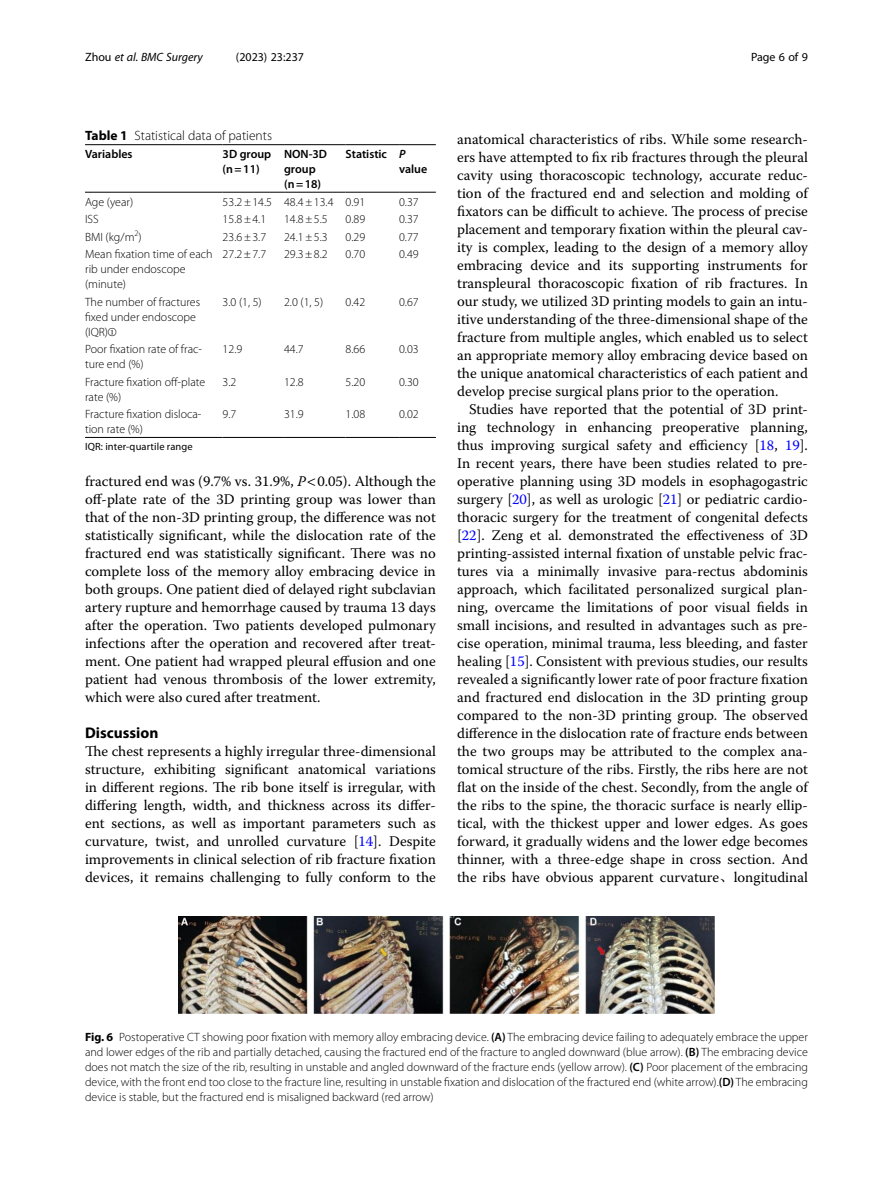
<style>
.page{position:relative;width:893px;height:1191px;background:#fff}
.page>*{position:absolute;margin:0;border:0;box-sizing:border-box;transform-origin:0 0}
.Head_1{font:700 15.45px "Myriad Pro";color:#000}
.Body_Text_Indent{font:14.7px/18px "Warnock Pro";color:#000;text-align:justify}
.Body_Text{font:14.7px/18px "Warnock Pro";color:#000;text-align:justify}
.Table_Caption{font:300 13.5px "Myriad Pro";color:#000}
.Figure_Caption{font:300 12px/15px "Myriad Pro";color:#000;text-align:justify}
.Table_Body{font:300 12px/15px "Myriad Pro";color:#000}
.Table_Body_Tab1_Deci{font:300 12px "Myriad Pro";color:#000}
.Table_Head{font:600 12px/15px "Myriad Pro";color:#000}
.t1{font:12px "Myriad Pro";color:#000}
.t2{font:italic 12px "Myriad Pro";color:#000}
.Table_Footnote{font:10.5px "Myriad Pro";letter-spacing:.01em;color:#000}
.s1{font-style:normal}
.s2{font-weight:700}
.s3{font-style:italic}
.s4{font-family:"STIX";font-weight:400}
.s5{color:#00f}
.s6{font-family:"Sim Sun"}
.s7{font-weight:600}
</style>
<div class="page">
<hr style="left:85px;top:192px;width:138px;height:1px;background:#000">
<hr style="left:223px;top:144px;width:61px;height:1px;background:#000">
<hr style="left:223px;top:192px;width:61px;height:1px;background:#000">
<hr style="left:284px;top:144px;width:62px;height:1px;background:#000">
<hr style="left:284px;top:192px;width:62px;height:1px;background:#000">
<hr style="left:346px;top:144px;width:53px;height:1px;background:#000">
<hr style="left:346px;top:192px;width:53px;height:1px;background:#000">
<hr style="left:399px;top:144px;width:37px;height:1px;background:#000">
<hr style="left:399px;top:192px;width:37px;height:1px;background:#000">
<hr style="left:223px;top:437px;width:61px;height:1px;background:#000">
<hr style="left:284px;top:437px;width:62px;height:1px;background:#000">
<hr style="left:346px;top:437px;width:53px;height:1px;background:#000">
<hr style="left:399px;top:437px;width:37px;height:1px;background:#000">
<hr style="left:85px;top:437px;width:138px;height:1px;background:#000">
<hr style="left:85px;top:144px;width:138px;height:1px;background:#000">
<img style="left:178px;top:916px;width:536px;height:98px">
<p class="t2" style="left:85px;top:50px;width:119px"><span class="s1">Zhou</span> et al. BMC Surgery</p>
<p class="t1" style="left:236px;top:50px;width:70px">(2023) 23:237</p>
<p class="t1" style="left:751px;top:50px;width:58px">Page 6 of 9</p>
<p class="Table_Caption" style="left:85px;top:128px;width:189px"><span class="s2">Table 1</span> Statistical data of patients</p>
<p class="Table_Head" style="left:85px;top:146px;width:49px">Variables</p>
<p class="Table_Head" style="left:223px;top:146px;width:50px">3D group</p>
<p class="Table_Head" style="left:223px;top:161px;width:39px">(n=11)</p>
<p class="Table_Head" style="left:284px;top:146px;width:45px">NON-3D group</p>
<p class="Table_Head" style="left:284px;top:176px;width:39px">(n=18)</p>
<p class="Table_Head" style="left:346px;top:146px;width:43px">Statistic</p>
<p class="Table_Head" style="left:399px;top:146px;width:30px"><span class="s3">P </span>value</p>
<p class="Table_Body" style="left:85px;top:194px;width:50px">Age (year)</p>
<p class="Table_Body" style="left:223px;top:194px;width:51px">53.2<span class="s3">±</span>14.5</p>
<p class="Table_Body" style="left:284px;top:194px;width:51px">48.4<span class="s3">±</span>13.4</p>
<p class="Table_Body_Tab1_Deci" style="left:346px;top:195px;width:21px">0.91</p>
<p class="Table_Body_Tab1_Deci" style="left:399px;top:195px;width:21px">0.37</p>
<p class="Table_Body" style="left:85px;top:212px;width:15px">ISS</p>
<p class="Table_Body" style="left:223px;top:212px;width:45px">15.8<span class="s3">±</span>4.1</p>
<p class="Table_Body" style="left:284px;top:212px;width:45px">14.8<span class="s3">±</span>5.5</p>
<p class="Table_Body_Tab1_Deci" style="left:346px;top:212px;width:21px">0.89</p>
<p class="Table_Body_Tab1_Deci" style="left:399px;top:212px;width:21px">0.37</p>
<p class="Table_Body" style="left:85px;top:229px;width:58px">BMI (kg/m<sup>2</sup>)</p>
<p class="Table_Body" style="left:223px;top:229px;width:45px">23.6<span class="s3">±</span>3.7</p>
<p class="Table_Body" style="left:284px;top:229px;width:45px">24.1<span class="s3">±</span>5.3</p>
<p class="Table_Body_Tab1_Deci" style="left:346px;top:230px;width:21px">0.29</p>
<p class="Table_Body_Tab1_Deci" style="left:399px;top:230px;width:21px">0.77</p>
<p class="Table_Body" style="left:85px;top:247px;width:129px">Mean fixation time of each rib under endoscope</p>
<p class="Table_Body" style="left:85px;top:277px;width:42px">(minute)</p>
<p class="Table_Body" style="left:223px;top:247px;width:45px">27.2±7.7</p>
<p class="Table_Body" style="left:284px;top:247px;width:45px">29.3±8.2</p>
<p class="Table_Body_Tab1_Deci" style="left:346px;top:247px;width:21px">0.70</p>
<p class="Table_Body_Tab1_Deci" style="left:399px;top:247px;width:21px">0.49</p>
<p class="Table_Body" style="left:85px;top:294px;width:117px">The number of fractures fixed under endoscope</p>
<p class="Table_Body" style="left:85px;top:324px;width:33px">(IQR)<span class="s4">①</span></p>
<p class="Table_Body" style="left:223px;top:294px;width:41px">3.0 (1, 5)</p>
<p class="Table_Body" style="left:284px;top:294px;width:41px">2.0 (1, 5)</p>
<p class="Table_Body_Tab1_Deci" style="left:346px;top:295px;width:21px">0.42</p>
<p class="Table_Body_Tab1_Deci" style="left:399px;top:295px;width:21px">0.67</p>
<p class="Table_Body" style="left:85px;top:342px;width:118px">Poor fixation rate of frac&shy;ture end (%)</p>
<p class="Table_Body" style="left:223px;top:342px;width:21px">12.9</p>
<p class="Table_Body" style="left:284px;top:342px;width:21px">44.7</p>
<p class="Table_Body_Tab1_Deci" style="left:346px;top:342px;width:21px">8.66</p>
<p class="Table_Body_Tab1_Deci" style="left:399px;top:342px;width:21px">0.03</p>
<p class="Table_Body" style="left:85px;top:374px;width:122px">Fracture fixation off-plate rate (%)</p>
<p class="Table_Body" style="left:223px;top:374px;width:15px">3.2</p>
<p class="Table_Body" style="left:284px;top:374px;width:21px">12.8</p>
<p class="Table_Body_Tab1_Deci" style="left:346px;top:375px;width:21px">5.20</p>
<p class="Table_Body_Tab1_Deci" style="left:399px;top:375px;width:21px">0.30</p>
<p class="Table_Body" style="left:85px;top:407px;width:118px">Fracture fixation disloca&shy;tion rate (%)</p>
<p class="Table_Body" style="left:223px;top:407px;width:15px">9.7</p>
<p class="Table_Body" style="left:284px;top:407px;width:21px">31.9</p>
<p class="Table_Body_Tab1_Deci" style="left:346px;top:407px;width:21px">1.08</p>
<p class="Table_Body_Tab1_Deci" style="left:399px;top:407px;width:21px">0.02</p>
<p class="Table_Footnote" style="left:85px;top:439px;width:109px">IQR: inter-quartile range</p>
<p class="Body_Text_Indent" style="left:85px;top:472px;width:352px">fractured end was (9.7% vs. 31.9%, <span class="s3">P</span> 0.05). Although the off-plate rate of the 3D printing group was lower than that of the non-3D printing group, the difference was not statistically significant, while the dislocation rate of the fractured end was statistically significant. There was no complete loss of the memory alloy embracing device in both groups. One patient died of delayed right subclavian artery rupture and hemorrhage caused by trauma 13 days after the operation. Two patients developed pulmonary infections after the operation and recovered after treat&shy;ment. One patient had wrapped pleural effusion and one patient had venous thrombosis of the lower extremity, which were also cured after treatment.</p>
<p class="Head_1" style="left:85px;top:723px;width:75px">Discussion</p>
<p class="Body_Text" style="left:85px;top:742px;width:352px">The chest represents a highly irregular three-dimensional structure, exhibiting significant anatomical variations in different regions. The rib bone itself is irregular, with differing length, width, and thickness across its differ&shy;ent sections, as well as important parameters such as curvature, twist, and unrolled curvature [<span class="s5">14</span>]. Despite improvements in clinical selection of rib fracture fixation devices, it remains challenging to fully conform to the</p>
<p class="Body_Text" style="left:457px;top:130px;width:352px">anatomical characteristics of ribs. While some research&shy;ers have attempted to fix rib fractures through the pleural cavity using thoracoscopic technology, accurate reduc&shy;tion of the fractured end and selection and molding of fixators can be difficult to achieve. The process of precise placement and temporary fixation within the pleural cav&shy;ity is complex, leading to the design of a memory alloy embracing device and its supporting instruments for transpleural thoracoscopic fixation of rib fractures. In our study, we utilized 3D printing models to gain an intu&shy;itive understanding of the three-dimensional shape of the fracture from multiple angles, which enabled us to select an appropriate memory alloy embracing device based on the unique anatomical characteristics of each patient and develop precise surgical plans prior to the operation.</p>
<p class="Body_Text_Indent" style="left:457px;top:400px;width:352px;text-indent:12px">Studies have reported that the potential of 3D print&shy;ing technology in enhancing preoperative planning, thus improving surgical safety and efficiency [<span class="s5">18</span>, <span class="s5">19</span>].<br>In recent years, there have been studies related to pre&shy;operative planning using 3D models in esophagogastric surgery [<span class="s5">20</span>], as well as urologic [<span class="s5">21</span>] or pediatric cardio&shy;thoracic surgery for the treatment of congenital defects [<span class="s5">22</span>]. Zeng et al. demonstrated the effectiveness of 3D printing-assisted internal fixation of unstable pelvic frac&shy;tures via a minimally invasive para-rectus abdominis approach, which facilitated personalized surgical plan&shy;ning, overcame the limitations of poor visual fields in small incisions, and resulted in advantages such as pre&shy;cise operation, minimal trauma, less bleeding, and faster healing [<span class="s5">15</span>]. Consistent with previous studies, our results revealed a significantly lower rate of poor fracture fixation and fractured end dislocation in the 3D printing group compared to the non-3D printing group. The observed difference in the dislocation rate of fracture ends between the two groups may be attributed to the complex ana&shy;tomical structure of the ribs. Firstly, the ribs here are not flat on the inside of the chest. Secondly, from the angle of the ribs to the spine, the thoracic surface is nearly ellip&shy;tical, with the thickest upper and lower edges. As goes forward, it gradually widens and the lower edge becomes thinner, with a three-edge shape in cross section. And the ribs have obvious apparent curvature<span class="s6">、</span>longitudinal</p>
<p class="Figure_Caption" style="left:85px;top:1029px;width:724px"><span class="s2">Fig. 6</span> Postoperative CT showing poor fixation with memory alloy embracing device. <span class="s7">(A)</span> The embracing device failing to adequately embrace the upper and lower edges of the rib and partially detached, causing the fractured end of the fracture to angled downward (blue arrow). <span class="s7">(B)</span> The embracing device does not match the size of the rib, resulting in unstable and angled downward of the fracture ends (yellow arrow). <span class="s7">(C)</span> Poor placement of the embracing device, with the front end too close to the fracture line, resulting in unstable fixation and dislocation of the fractured end (white arrow).<span class="s7">(D)</span> The embracing device is stable, but the fractured end is misaligned backward (red arrow)</p>
</div>
